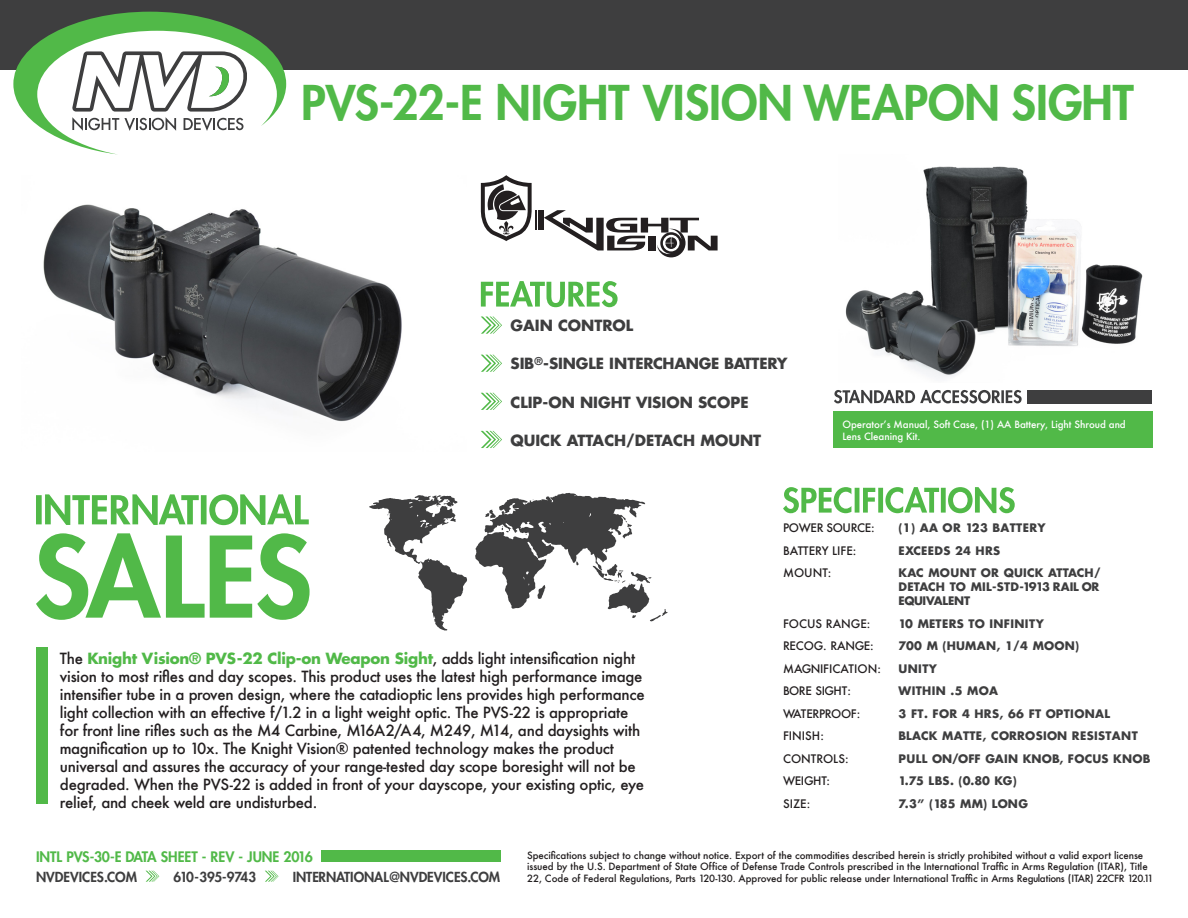
<style>
.page{position:relative;width:1188px;height:918px;background:#fff}
.page>*{position:absolute;margin:0;border:0;box-sizing:border-box;transform-origin:0 0}
.t1{font:800 46.65px "Futura Std";color:#51b948}
.Body{font:500 15px/18px "Futura";letter-spacing:-.015em;color:#231f20}
.Features_1{font:700 15px "Futura Std";color:#3e3e3f}
.Features_1-2{font:700 15px "Futura Std";letter-spacing:-.02em;color:#3e3e3f}
.Access{font:800 14.1px "Futura Std";color:#51b948}
.Access-2{font:800 13.5px "Futura Std";color:#3e3e3f}
.Access-3{font:800 13.5px "Futura Std";letter-spacing:-.03em;color:#3e3e3f}
.Specs_1{font:700 11.4px/14px "Futura Std";letter-spacing:.03em;color:#3e3e3f;text-align:justify}
.Paragraph_Style_1{font:500 11.4px "Futura";letter-spacing:-.01em;color:#231f20}
.Specs_1-2{font:700 11.4px "Futura Std";letter-spacing:.01em;color:#3e3e3f}
.Paragraph_Style_1-2{font:500 11.4px "Futura";letter-spacing:-.04em;color:#231f20}
.Paragraph_Style_1-3{font:500 11.4px "Futura";letter-spacing:-.03em;color:#231f20}
.Body-2{font:500 9.75px/11.7px "Futura";letter-spacing:-.005em;color:#231f20}
.t2{font:500 9.75px/12px "Futura";letter-spacing:-.005em;color:#fff}
.s1{font-family:"Futura Std";font-weight:700;color:#51b948}
</style>
<div class="page">
<img style="left:43px;top:204px;width:359px;height:218px">
<hr style="left:535px;top:210px;width:2px;height:20px;background:#231f20">
<div style="left:538px;top:210px;width:6px;height:20px;background:#231f20"></div>
<svg style="left:544px;top:210px;width:174px;height:47px"></svg>
<svg style="left:480px;top:175px;width:52px;height:66px"></svg>
<img style="left:845px;top:166px;width:298px;height:213px">
<svg style="left:475px;top:493px;width:193px;height:128px"></svg>
<svg style="left:369px;top:495px;width:98px;height:135px"></svg>
<div style="left:0;top:0;width:1188px;height:69px;background:#3e3e3f"></div>
<svg style="left:13px;top:12px;width:273px;height:143px"></svg>
<svg style="left:36px;top:494px;width:273px;height:31px"></svg>
<svg style="left:36px;top:533px;width:274px;height:87px"></svg>
<div style="left:36px;top:647px;width:12px;height:157px;background:#51b948"></div>
<svg style="left:265px;top:871px;width:13px;height:11px"></svg>
<svg style="left:146px;top:871px;width:13px;height:11px"></svg>
<div style="left:321px;top:851px;width:179px;height:11px;background:#51b948"></div>
<svg style="left:481px;top:393px;width:21px;height:17px"></svg>
<svg style="left:481px;top:281px;width:137px;height:26px"></svg>
<svg style="left:481px;top:317px;width:21px;height:17px"></svg>
<svg style="left:481px;top:355px;width:21px;height:17px"></svg>
<svg style="left:481px;top:431px;width:21px;height:17px"></svg>
<svg style="left:783px;top:487px;width:232px;height:26px"></svg>
<div style="left:833px;top:411px;width:319px;height:37px;background:#51b948"></div>
<svg style="left:834px;top:390px;width:188px;height:13px"></svg>
<div style="left:1028px;top:390px;width:124px;height:13px;background:#3e3e3f"></div>
<p class="t1" style="left:301px;top:74px;width:834px">PVS-22-E NIGHT VISION WEAPON SIGHT</p>
<p class="Features_1" style="left:510px;top:316px;width:124px">GAIN CONTROL</p>
<p class="Features_1-2" style="left:510px;top:354px;width:278px">SIB<sup>®</sup>-SINGLE INTERCHANGE BATTERY</p>
<p class="Features_1" style="left:510px;top:392px;width:240px">CLIP-ON NIGHT VISION SCOPE</p>
<p class="Features_1" style="left:510px;top:430px;width:252px">QUICK ATTACH/DETACH MOUNT</p>
<p class="t2" style="left:842px;top:418px;width:285px">Operator’s Manual, Soft Case, (1) AA Battery, Light Shroud and<br>Lens Cleaning Kit.</p>
<p class="Body" style="left:60px;top:649px;width:586px">The <span class="s1">Knight Vision® PVS-22 Clip-on Weapon Sight</span>, adds light intensification night vision to most rifles and day scopes. This product uses the latest high performance image intensifier tube in a proven design, where the catadioptic lens provides high performance light collection with an effective f/1.2 in a light weight optic. The PVS-22 is appropriate for front line rifles such as the M4 Carbine, M16A2/A4, M249, M14, and daysights with magnification up to 10x. The Knight Vision® patented technology makes the product universal and assures the accuracy of your range-tested day scope boresight will not be degraded. When the PVS-22 is added in front of your dayscope, your existing optic, eye relief, and cheek weld are undisturbed.</p>
<p class="Paragraph_Style_1-3" style="left:783px;top:520px;width:93px">POWER SOURCE:</p>
<p class="Specs_1" style="left:899px;top:521px;width:149px">(1) AA OR 123 BATTERY</p>
<p class="Paragraph_Style_1" style="left:783px;top:543px;width:75px">BATTERY LIFE:</p>
<p class="Specs_1" style="left:899px;top:543px;width:103px">EXCEEDS 24 HRS</p>
<p class="Specs_1" style="left:899px;top:566px;width:204px">KAC MOUNT OR QUICK ATTACH/ DETACH TO MIL-STD-1913 RAIL OR EQUIVALENT</p>
<p class="Paragraph_Style_1" style="left:783px;top:565px;width:50px">MOUNT:</p>
<p class="Paragraph_Style_1" style="left:783px;top:616px;width:89px">FOCUS RANGE:</p>
<p class="Specs_1" style="left:899px;top:616px;width:147px">10 METERS TO INFINITY</p>
<p class="Paragraph_Style_1" style="left:783px;top:638px;width:92px">RECOG. RANGE:</p>
<p class="Specs_1-2" style="left:899px;top:638px;width:182px">700 M (HUMAN, 1/4 MOON)</p>
<p class="Paragraph_Style_1-2" style="left:783px;top:683px;width:69px">BORE SIGHT:</p>
<p class="Specs_1" style="left:899px;top:684px;width:101px">WITHIN .5 MOA</p>
<p class="Paragraph_Style_1" style="left:783px;top:661px;width:99px">MAGNIFICATION:</p>
<p class="Specs_1" style="left:899px;top:661px;width:40px">UNITY</p>
<p class="Paragraph_Style_1-2" style="left:783px;top:706px;width:79px">WATERPROOF:</p>
<p class="Specs_1" style="left:899px;top:706px;width:213px">3 FT. FOR 4 HRS, 66 FT OPTIONAL</p>
<p class="Paragraph_Style_1" style="left:783px;top:728px;width:42px">FINISH:</p>
<p class="Specs_1" style="left:899px;top:729px;width:241px">BLACK MATTE, CORROSION RESISTANT</p>
<p class="Paragraph_Style_1" style="left:783px;top:751px;width:67px">CONTROLS:</p>
<p class="Specs_1-2" style="left:899px;top:751px;width:253px">PULL ON/OFF GAIN KNOB, FOCUS KNOB</p>
<p class="Paragraph_Style_1" style="left:783px;top:773px;width:48px">WEIGHT:</p>
<p class="Specs_1" style="left:899px;top:774px;width:120px">1.75 LBS. (0.80 KG)</p>
<p class="Paragraph_Style_1" style="left:783px;top:796px;width:29px">SIZE:</p>
<p class="Specs_1-2" style="left:899px;top:796px;width:131px">7.3” (185 MM) LONG</p>
<p class="Access" style="left:36px;top:848px;width:278px">INTL PVS-30-E DATA SHEET - REV - JUNE 2016</p>
<p class="Access-2" style="left:36px;top:868px;width:103px">NVDEVICES.COM</p>
<p class="Access-3" style="left:174px;top:868px;width:84px">610-395-9743</p>
<p class="Access-2" style="left:293px;top:868px;width:209px">INTERNATIONAL@NVDEVICES.COM</p>
<p class="Body-2" style="left:527px;top:849px;width:628px">Specifications subject to change without notice. Export of the commodities described herein is strictly prohibited without a valid export license issued by the U.S. Department of State Office of Defense Trade Controls prescribed in the International Traffic in Arms Regulation (ITAR), Title<br>22, Code of Federal Regulations, Parts 120-130. Approved for public release under International Traffic in Arms Regulations (ITAR) 22CFR 120.11</p>
</div>
